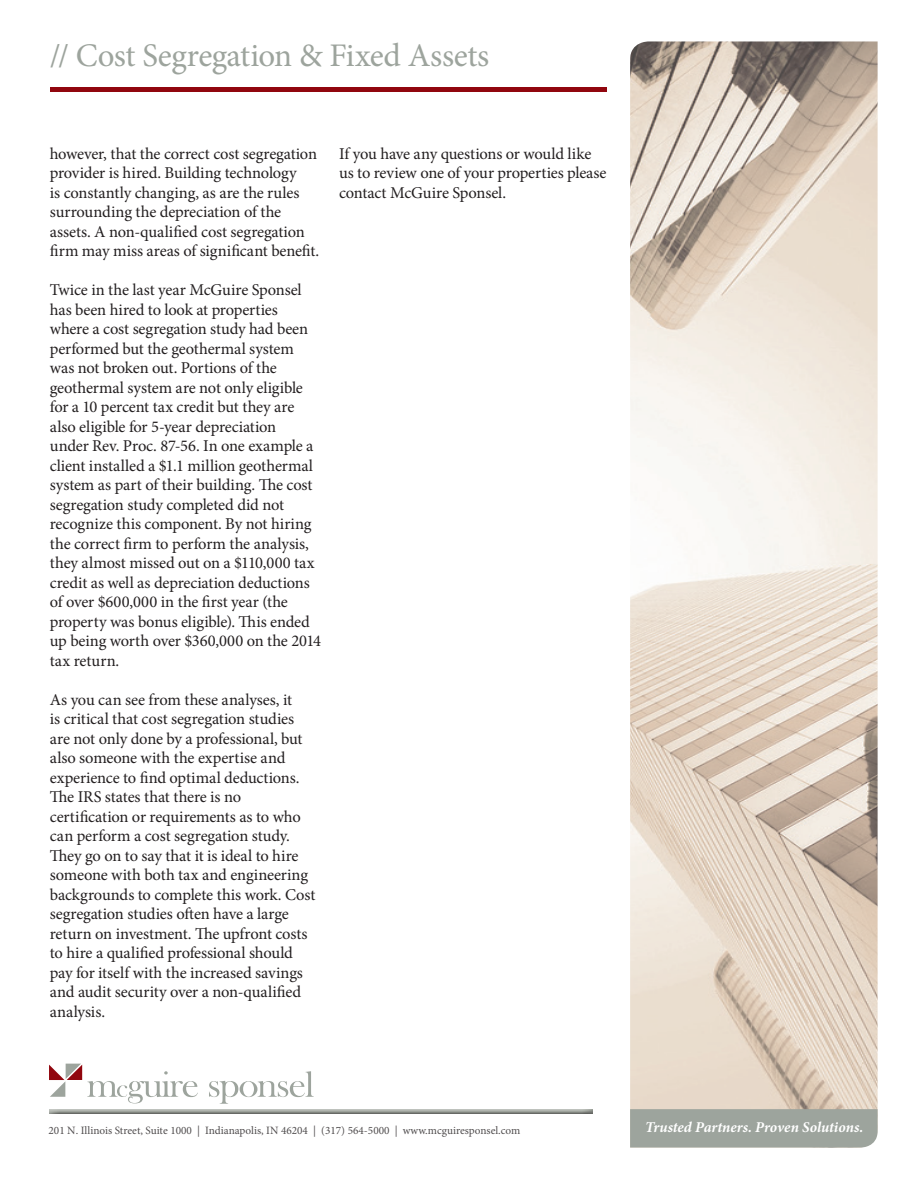
<style>
.page{position:relative;width:918px;height:1188px;background:#fff}
.page>*{position:absolute;margin:0;border:0;box-sizing:border-box;transform-origin:0 0}
.t1{font:33px "Minion Pro";letter-spacing:-.015em;color:#9da49d}
.t2{font:16.5px/19.5px "Minion Pro";letter-spacing:-.01em;color:#231f20}
.t3{font:italic 700 15px "Minion Pro";color:#fff}
.t4{font:11.25px "Minion Pro";color:#231f20}
</style>
<div class="page">
<div style="left:49px;top:1107px;width:544px;height:7px;background:#231f20;opacity:.75"></div>
<img style="left:630px;top:41px;width:248px;height:1068px">
<div style="left:630px;top:1109px;width:248px;height:39px;background:#9da49d"></div>
<svg style="left:49px;top:1064px;width:149px;height:39px"></svg>
<svg style="left:209px;top:1071px;width:105px;height:33px"></svg>
<hr style="left:50px;top:87px;width:557px;height:4px;background:#91060e">
<p class="t1" style="left:50px;top:34px;width:441px">// Cost Segregation &amp; Fixed Assets</p>
<p class="t2" style="left:50px;top:144px;width:271px">however, that the correct cost segregation provider is hired. Building technology<br>is constantly changing, as are the rules surrounding the depreciation of the assets. A non-qualified cost segregation firm may miss areas of significant benefit.</p>
<p class="t2" style="left:50px;top:280px;width:273px">Twice in the last year McGuire Sponsel has been hired to look at properties where a cost segregation study had been performed but the geothermal system was not broken out. Portions of the geothermal system are not only eligible for a 10 percent tax credit but they are also eligible for 5-year depreciation<br>under Rev. Proc. 87-56. In one example a client installed a $1.1 million geothermal system as part of their building. The cost segregation study completed did not recognize this component. By not hiring the correct firm to perform the analysis, they almost missed out on a $110,000 tax credit as well as depreciation deductions of over $600,000 in the first year (the property was bonus eligible). This ended up being worth over $360,000 on the 2014 tax return.</p>
<p class="t2" style="left:50px;top:690px;width:267px">As you can see from these analyses, it<br>is critical that cost segregation studies are not only done by a professional, but also someone with the expertise and experience to find optimal deductions.<br>The IRS states that there is no certification or requirements as to who can perform a cost segregation study.<br>They go on to say that it is ideal to hire someone with both tax and engineering backgrounds to complete this work. Cost segregation studies often have a large return on investment. The upfront costs to hire a qualified professional should pay for itself with the increased savings and audit security over a non-qualified analysis.</p>
<p class="t2" style="left:339px;top:144px;width:269px">If you have any questions or would like us to review one of your properties please contact McGuire Sponsel.</p>
<p class="t4" style="left:49px;top:1123px;width:473px">201 N. Illinois Street, Suite 1000 | Indianapolis, IN 46204 | (317) 564-5000 | www.mcguiresponsel.com</p>
<p class="t3" style="left:645px;top:1117px;width:220px">Trusted Partners. Proven Solutions.</p>
</div>
